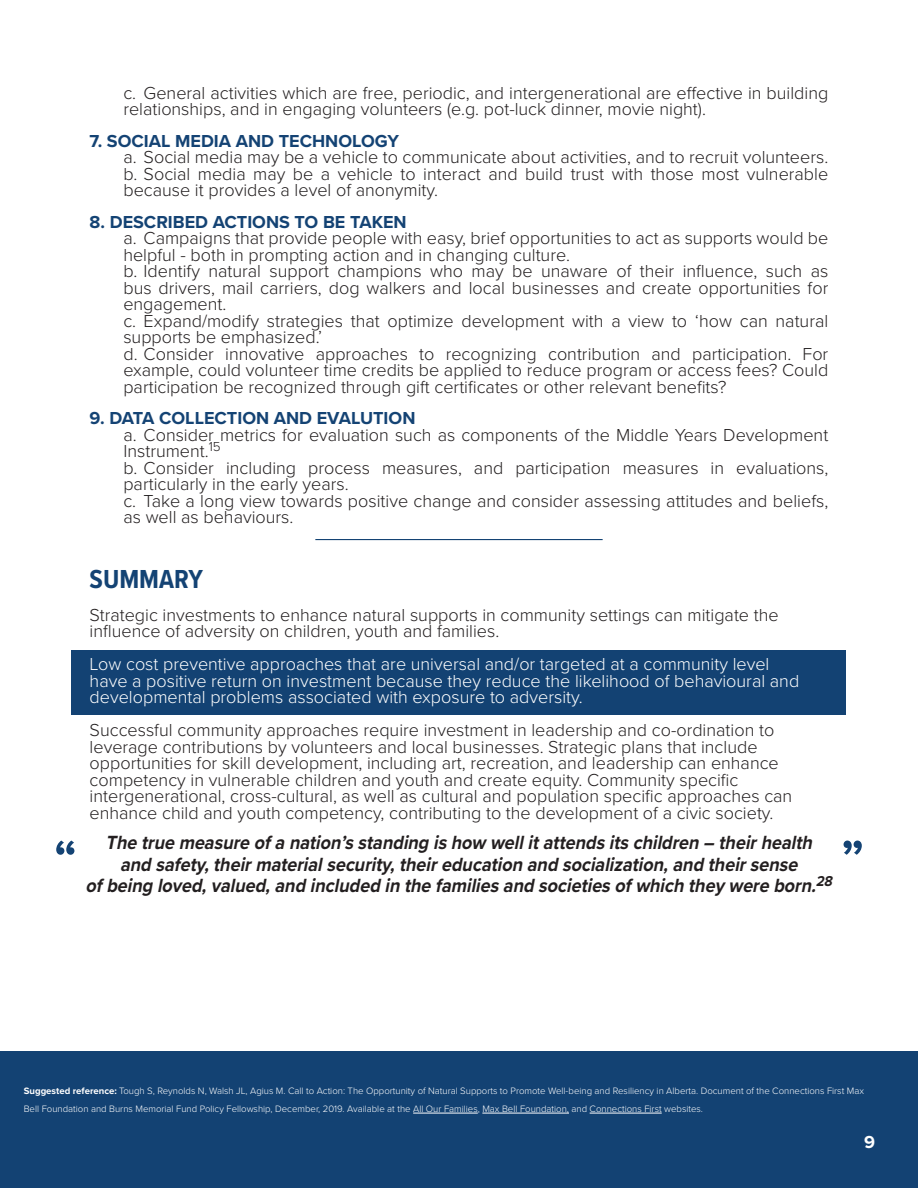
<style>
.page{position:relative;width:918px;height:1188px;background:#fff}
.page>*{position:absolute;margin:0;border:0;box-sizing:border-box;transform-origin:0 0}
.t1{font:700 51px "Proxima Nova Cond";color:#144374}
.TitleColour{font:700 27px "Proxima Nova Cond";color:#144374}
.t2{font:italic 700 19.8px "Proxima Nova";color:#231f20;scale:.91 1}
.TitleColour-2{font:300 18px/16.5px "Proxima Nova";color:#231f20}
.TitleColour-3{font:300 18px/16.5px "Proxima Nova";color:#fff}
.TitleColour-4{font:700 18px "Proxima Nova";color:#144374}
.t3{font:700 18px "Proxima Nova";color:#fff}
.t4{font:italic 700 14.85px "Proxima Nova";color:#231f20;scale:.91 1}
.Body{font:300 9.6px/18px "Proxima Nova";color:#fff}
.s1{font-weight:700}
</style>
<div class="page">
<div style="left:72px;top:651px;width:774px;height:64px;background:#134273"></div>
<div style="left:0;top:1051px;width:918px;height:137px;background:#134273"></div>
<hr style="left:413px;top:1113px;width:65px;height:1px;background:#fff">
<hr style="left:482px;top:1113px;width:87px;height:1px;background:#fff">
<hr style="left:590px;top:1113px;width:72px;height:1px;background:#fff">
<hr style="left:315px;top:539px;width:288px;height:1px;background:#144374">
<p class="TitleColour-2" style="left:123px;top:83px;width:707px">c. General activities which are free, periodic, and intergenerational are effective in building relationships, and in engaging volunteers (e.g. pot-luck dinner, movie night).</p>
<p class="TitleColour-4" style="left:90px;top:127px;width:311px">7. SOCIAL MEDIA AND TECHNOLOGY</p>
<p class="TitleColour-2" style="left:123px;top:148px;width:706px">a. Social media may be a vehicle to communicate about activities, and to recruit volunteers.</p>
<p class="TitleColour-2" style="left:123px;top:164px;width:706px">b. Social media may be a vehicle to interact and build trust with those most vulnerable because it provides a level of anonymity.</p>
<p class="TitleColour-4" style="left:90px;top:208px;width:319px">8. DESCRIBED ACTIONS TO BE TAKEN</p>
<p class="TitleColour-2" style="left:123px;top:229px;width:707px">a. Campaigns that provide people with easy, brief opportunities to act as supports would be helpful - both in prompting action and in changing culture.</p>
<p class="TitleColour-2" style="left:123px;top:262px;width:707px;text-align:justify">b. Identify natural support champions who may be unaware of their influence, such as bus drivers, mail carriers, dog walkers and local businesses and create opportunities for engagement.</p>
<p class="TitleColour-2" style="left:123px;top:311px;width:706px">c. Expand/modify strategies that optimize development with a view to ‘how can natural supports be emphasized.’</p>
<p class="TitleColour-2" style="left:123px;top:344px;width:706px;text-align:justify">d. Consider innovative approaches to recognizing contribution and participation. For example, could volunteer time credits be applied to reduce program or access fees? Could participation be recognized through gift certificates or other relevant benefits?</p>
<p class="TitleColour-4" style="left:90px;top:405px;width:327px">9. DATA COLLECTION AND EVALUTION</p>
<p class="TitleColour-2" style="left:123px;top:425px;width:706px">a. Consider metrics for evaluation such as components of the Middle Years Development<br>Instrument.<sup>15</sup></p>
<p class="TitleColour-2" style="left:123px;top:458px;width:707px">b. Consider including process measures, and participation measures in evaluations, particularly in the early years.</p>
<p class="TitleColour-2" style="left:123px;top:491px;width:706px">c. Take a long view towards positive change and consider assessing attitudes and beliefs, as well as behaviours.</p>
<p class="t1" style="left:54px;top:821px;width:24px">“</p>
<p class="TitleColour" style="left:90px;top:559px;width:115px">SUMMARY</p>
<p class="TitleColour-2" style="left:90px;top:605px;width:691px">Strategic investments to enhance natural supports in community settings can mitigate the influence of adversity on children, youth and families.</p>
<p class="TitleColour-3" style="left:90px;top:655px;width:711px">Low cost preventive approaches that are universal and/or targeted at a community level have a positive return on investment because they reduce the likelihood of behavioural and developmental problems associated with exposure to adversity.</p>
<p class="TitleColour-2" style="left:90px;top:721px;width:704px">Successful community approaches require investment in leadership and co-ordination to leverage contributions by volunteers and local businesses. Strategic plans that include opportunities for skill development, including art, recreation, and leadership can enhance competency in vulnerable children and youth and create equity. Community specific intergenerational, cross-cultural, as well as cultural and population specific approaches can enhance child and youth competency, contributing to the development of a civic society.</p>
<p class="t2" style="left:106px;top:828px;width:784px">Thetruemeasureofanation’sstanding ishow wellitattendsitschildren – theirhealth</p>
<p class="t2" style="left:120px;top:849px;width:752px">and safety,theirmaterialsecurity,theireducation and socialization,and theirsense</p>
<p class="t2" style="left:86px;top:871px;width:810px">ofbeing loved,valued,and included in thefamiliesand societiesofwhich theywereborn.</p>
<p class="t4" style="left:816px;top:870px;width:24px">28</p>
<p class="t1" style="left:841px;top:821px;width:24px">”</p>
<p class="Body" style="left:24px;top:1081px;width:842px"><span class="s1">Suggested reference:</span> Tough S, Reynolds N, Walsh JL, Agius M. Call to Action: The Opportunity of Natural Supports to Promote Well-being and Resiliency in Alberta. Document of the Connections First Max<br>Bell Foundation and Burns Memorial Fund Policy Fellowship, December, 2019. Available at the All Our Families, Max Bell Foundation, and Connections First websites.</p>
<p class="t3" style="left:864px;top:1129px;width:12px">9</p>
</div>
